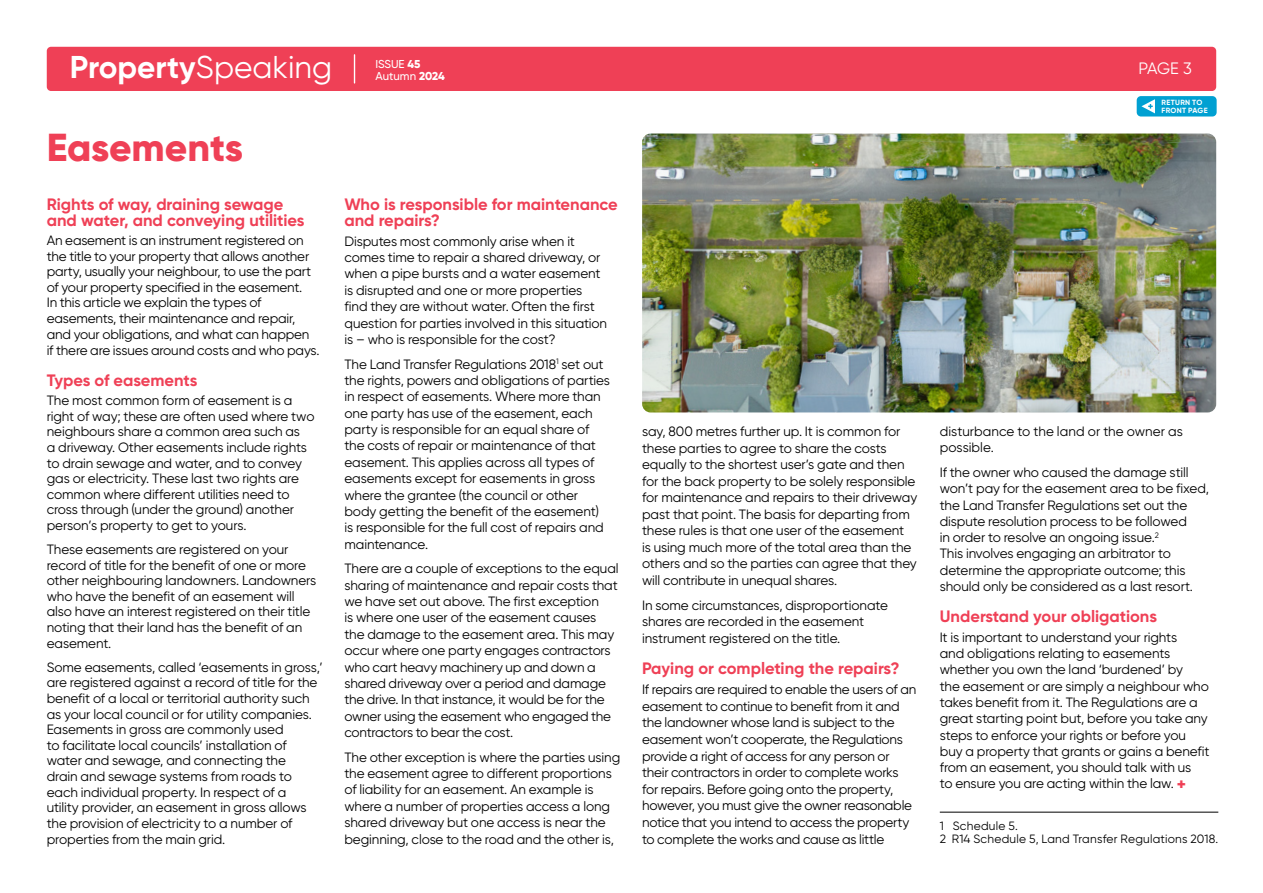
<style>
.page{position:relative;width:1263px;height:893px;background:#fff}
.page>*{position:absolute;margin:0;border:0;box-sizing:border-box;transform-origin:0 0}
.t1{font:800 39px "Gilroy";color:#ef4056}
.t2{font:700 31.5px "Gilroy";color:#fff}
.t3{font:700 16.5px/16.5px "Gilroy";color:#ef4056}
.t4{font:16.5px "Gilroy";color:#fff}
.t5{font:13.5px/16.4px "Gilroy";letter-spacing:-.01em;color:#000}
.t6{font:12px/13.5px "Gilroy";letter-spacing:.02em;color:#000}
.t7{font:500 11.4px/12.5px "Gilroy";color:#fff}
.t8{font:700 7.5px/7.5px "Gilroy";letter-spacing:.035em;color:#fff}
.s1{font-weight:400}
.s2{font-weight:800}
.s3{font-weight:800;font-size:16.5px;color:#ef4056}
</style>
<div class="page">
<div style="left:47px;top:47px;width:1169px;height:44px;background:#ef4056;border-radius:4px"></div>
<svg style="left:354px;top:55px;width:1px;height:28px"></svg>
<div style="left:1137px;top:96px;width:79px;height:21px;background:#00a0d2;border-radius:4px"></div>
<svg style="left:1141px;top:99px;width:14px;height:14px"></svg>
<img style="left:642px;top:134px;width:574px;height:278px">
<hr style="left:940px;top:812px;width:278px;height:1px;background:#000">
<h2 class="t2" style="left:70px;top:48px;width:264px">Property<span class="s1">Speaking</span></h2>
<p class="t4" style="left:1138px;top:58px;width:55px">PAGE 3</p>
<p class="t7" style="left:375px;top:57px;width:71px">ISSUE <span class="s2">45<br></span>Autumn <span class="s2">2024</span></p>
<h1 class="t1" style="left:47px;top:123px;width:198px">Easements</h1>
<p class="t3" style="left:47px;top:196px;width:259px">Rights of way, draining sewage and water, and conveying utilities</p>
<p class="t5" style="left:47px;top:232px;width:274px;line-height:15.8px">An easement is an instrument registered on the title to your property that allows another party, usually your neighbour, to use the part of your property specified in the easement.<br>In this article we explain the types of easements, their maintenance and repair, and your obligations, and what can happen<br>if there are issues around costs and who pays.</p>
<p class="t3" style="left:47px;top:372px;width:152px">Types of easements</p>
<p class="t5" style="left:47px;top:392px;width:269px;line-height:15.6px">The most common form of easement is a right of way; these are often used where two neighbours share a common area such as<br>a driveway. Other easements include rights to drain sewage and water, and to convey gas or electricity. These last two rights are common where different utilities need to cross through (under the ground) another person’s property to get to yours.</p>
<p class="t5" style="left:47px;top:541px;width:271px;line-height:15.6px">These easements are registered on your record of title for the benefit of one or more other neighbouring landowners. Landowners who have the benefit of an easement will also have an interest registered on their title noting that their land has the benefit of an easement.</p>
<p class="t5" style="left:47px;top:659px;width:277px;line-height:15.6px">Some easements, called ‘easements in gross,’ are registered against a record of title for the benefit of a local or territorial authority such as your local council or for utility companies.<br>Easements in gross are commonly used<br>to facilitate local councils’ installation of water and sewage, and connecting the<br>drain and sewage systems from roads to each individual property. In respect of a<br>utility provider, an easement in gross allows the provision of electricity to a number of properties from the main grid.</p>
<p class="t3" style="left:344px;top:196px;width:275px">Who is responsible for maintenance and repairs?</p>
<p class="t5" style="left:344px;top:233px;width:264px">Disputes most commonly arise when it comes time to repair a shared driveway, or when a pipe bursts and a water easement is disrupted and one or more properties find they are without water. Often the first question for parties involved in this situation is – who is responsible for the cost?</p>
<p class="t5" style="left:344px;top:356px;width:267px">The Land Transfer Regulations 2018<sup>1</sup> set out the rights, powers and obligations of parties in respect of easements. Where more than one party has use of the easement, each party is responsible for an equal share of the costs of repair or maintenance of that easement. This applies across all types of easements except for easements in gross where the grantee (the council or other body getting the benefit of the easement) is responsible for the full cost of repairs and maintenance.</p>
<p class="t5" style="left:344px;top:560px;width:276px">There are a couple of exceptions to the equal sharing of maintenance and repair costs that we have set out above. The first exception<br>is where one user of the easement causes the damage to the easement area. This may occur where one party engages contractors who cart heavy machinery up and down a shared driveway over a period and damage the drive. In that instance, it would be for the owner using the easement who engaged the contractors to bear the cost.</p>
<p class="t5" style="left:344px;top:749px;width:277px">The other exception is where the parties using the easement agree to different proportions of liability for an easement. An example is where a number of properties access a long shared driveway but one access is near the beginning, close to the road and the other is,</p>
<p class="t8" style="left:1161px;top:99px;width:48px">RETURN TO<br>FRONT PAGE</p>
<p class="t5" style="left:642px;top:423px;width:277px">say, 800 metres further up. It is common for these parties to agree to share the costs equally to the shortest user’s gate and then for the back property to be solely responsible for maintenance and repairs to their driveway past that point. The basis for departing from these rules is that one user of the easement<br>is using much more of the total area than the others and so the parties can agree that they will contribute in unequal shares.</p>
<p class="t5" style="left:642px;top:596px;width:247px">In some circumstances, disproportionate shares are recorded in the easement instrument registered on the title.</p>
<p class="t3" style="left:642px;top:660px;width:259px">Paying or completing the repairs?</p>
<p class="t5" style="left:642px;top:681px;width:276px">If repairs are required to enable the users of an easement to continue to benefit from it and the landowner whose land is subject to the easement won’t cooperate, the Regulations provide a right of access for any person or their contractors in order to complete works for repairs. Before going onto the property, however, you must give the owner reasonable notice that you intend to access the property to complete the works and cause as little</p>
<p class="t5" style="left:940px;top:423px;width:245px">disturbance to the land or the owner as possible.</p>
<p class="t5" style="left:940px;top:464px;width:271px">If the owner who caused the damage still won’t pay for the easement area to be fixed, the Land Transfer Regulations set out the dispute resolution process to be followed<br>in order to resolve an ongoing issue.<sup>2<br></sup>This involves engaging an arbitrator to determine the appropriate outcome; this should only be considered as a last resort.</p>
<p class="t3" style="left:940px;top:608px;width:219px">Understand your obligations</p>
<p class="t5" style="left:940px;top:629px;width:271px">It is important to understand your rights<br>and obligations relating to easements whether you own the land ‘burdened’ by<br>the easement or are simply a neighbour who takes benefit from it. The Regulations are a great starting point but, before you take any steps to enforce your rights or before you buy a property that grants or gains a benefit from an easement, you should talk with us<br>to ensure you are acting within the law. <span class="s3">+</span></p>
<p class="t6" style="left:940px;top:818px;width:280px">1 Schedule 5.<br>2 R14 Schedule 5, Land Transfer Regulations 2018.</p>
</div>
